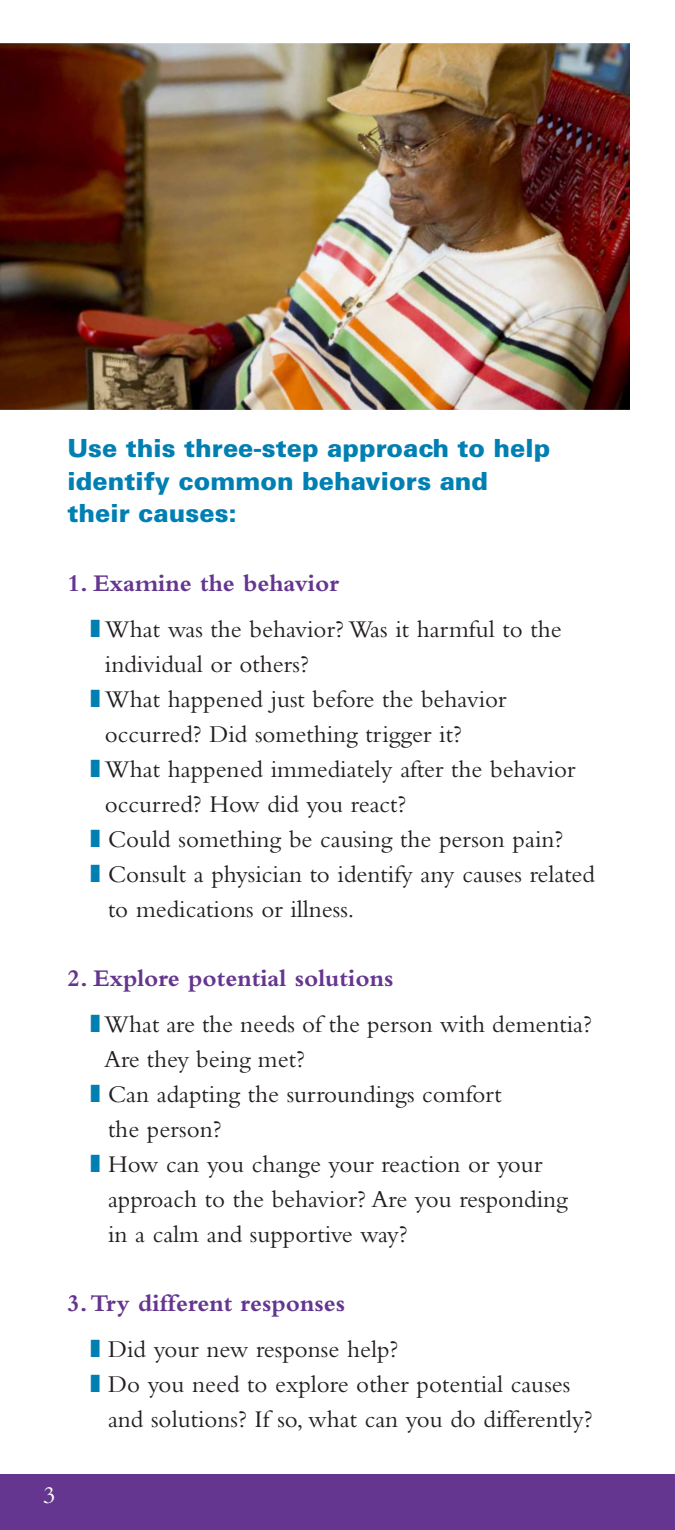
<style>
.page{position:relative;width:675px;height:1530px;background:#fff}
.page>*{position:absolute;margin:0;border:0;box-sizing:border-box;transform-origin:0 0}
.t1{font:25px/35px "Bembo Std";color:#231f20}
.t2{font:700 25px "Bembo Std";color:#653690}
.t3{font:900 25px/32.5px "Univers LT Std";color:#007fb2}
.t4{font:25px "Bembo Std";color:#fff}
</style>
<div class="page">
<div style="left:0;top:1474px;width:675px;height:56px;background:#653690"></div>
<img style="left:0;top:43px;width:630px;height:367px">
<p class="t3" style="left:68px;top:432px;width:484px">Use this three-step approach to help identify common behaviors and their causes:</p>
<p class="t2" style="left:68px;top:569px;width:273px">1. Examine the behavior</p>
<p class="t1" style="left:105px;top:612px;width:492px">What was the behavior? Was it harmful to the individual or others?<br>What happened just before the behavior occurred? Did something trigger it?<br>What happened immediately after the behavior occurred? How did you react?<br>Could something be causing the person pain?<br>Consult a physician to identify any causes related to medications or illness.</p>
<p class="t2" style="left:68px;top:964px;width:327px">2. Explore potential solutions</p>
<p class="t1" style="left:104px;top:1007px;width:489px">What are the needs of the person with dementia?<br>Are they being met?<br>Can adapting the surroundings comfort<br>the person?<br>How can you change your reaction or your approach to the behavior? Are you responding<br>in a calm and supportive way?</p>
<p class="t2" style="left:67px;top:1289px;width:279px">3. Try different responses</p>
<p class="t1" style="left:108px;top:1332px;width:486px">Did your new response help?<br>Do you need to explore other potential causes and solutions? If so, what can you do differently?</p>
<p class="t4" style="left:43px;top:1481px;width:14px">3</p>
</div>
